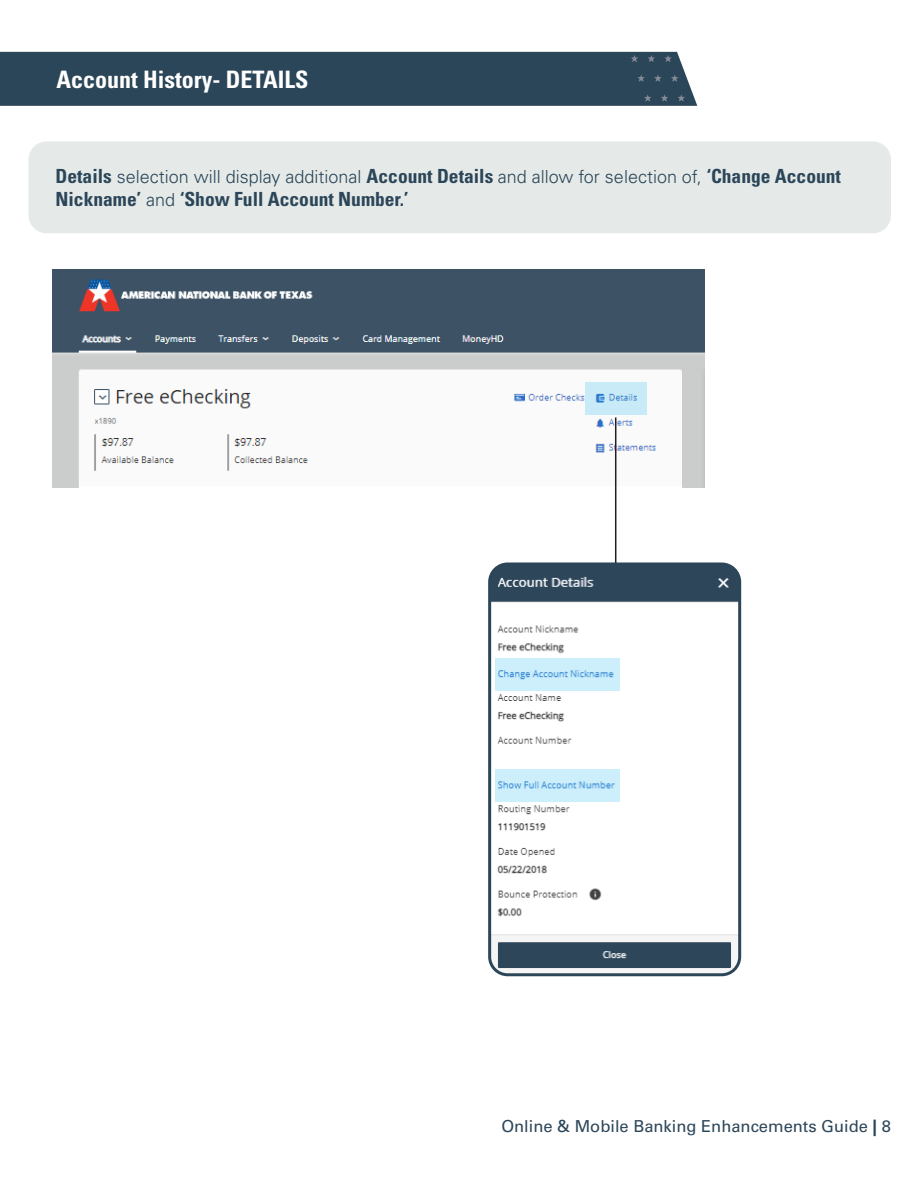
<style>
.page{position:relative;width:918px;height:1188px;background:#fff}
.page>*{position:absolute;margin:0;border:0;box-sizing:border-box;transform-origin:0 0}
.t1{font:700 condensed 24px "Univers LT Std";color:#fff}
.t2{font:700 condensed 19.5px "Univers LT Std";color:#2c4659}
.t3{font:300 18px "Univers LT Pro 45";color:#2c4659}
.t4{font:16.5px "Univers LT Pro 55 Roman";color:#2c4659}
.s1{font-family:"Univers LT Std";font-weight:700;font-stretch:condensed;font-size:19.5px}
.s2{font-family:"Univers LT Pro 45";font-weight:300;font-stretch:normal;font-size:18px}
.s3{font-family:"Univers LT Pro 65";font-weight:700}
</style>
<div class="page">
<div style="left:0;top:52px;width:697px;height:54px;background:#2c4659"></div>
<img style="left:53px;top:269px;width:651px;height:219px">
<svg style="left:585px;top:382px;width:61px;height:32px;fill:#c8ebf7"></svg>
<hr style="left:615px;top:417px;width:1px;height:376px;background:#231f20">
<img style="left:492px;top:566px;width:248px;height:409px">
<div style="left:488px;top:562px;width:253px;height:414px;border:3px solid #2c4659;border-radius:18px"></div>
<div style="left:28px;top:141px;width:863px;height:92px;background:#e5eae8;border-radius:18px"></div>
<svg style="left:495px;top:658px;width:125px;height:32px;fill:#cdeffb"></svg>
<svg style="left:495px;top:769px;width:125px;height:32px;fill:#cdeffb"></svg>
<div style="left:494px;top:747px;width:39px;height:18px;background:#fff"></div>
<p class="t1" style="left:57px;top:65px;width:253px">Account History- DETAILS</p>
<p class="t3" style="left:56px;top:165px;width:787px"><span class="s1">Details</span> selection will display additional <span class="s1">Account Details</span> and allow for selection of, <span class="s1">‘Change Account</span></p>
<p class="t2" style="left:56px;top:187px;width:354px">Nickname’ <span class="s2">and</span> ‘Show Full Account Number.’</p>
<p class="t4" style="left:501px;top:1115px;width:391px">Online &amp; Mobile Banking Enhancements Guide <span class="s3">|</span> 8</p>
</div>
